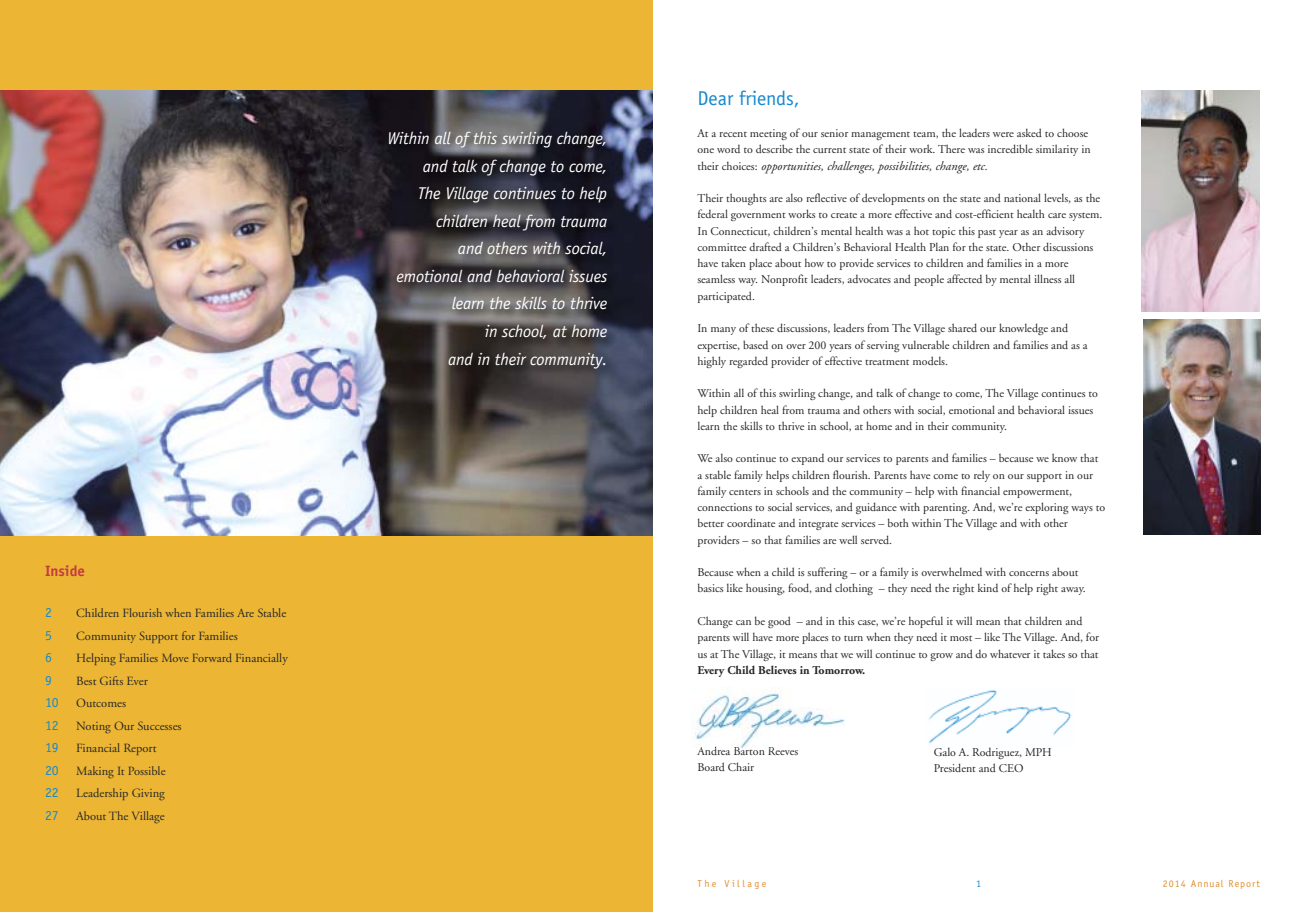
<style>
.page{position:relative;width:1305px;height:912px;background:#fff}
.page>*{position:absolute;margin:0;border:0;box-sizing:border-box;transform-origin:0 0}
.t1{font:20px "Officina Sans";color:#1889cd}
.t2{font:italic 17px/27.5px "Officina Sans";letter-spacing:-.01em;color:#fff;text-align:right}
.t3{font:700 15px "Officina Sans";color:#c33c44}
.t4{font:13.75px "Officina Sans";color:#1889cd}
.t5{font:12.5px "Adobe Garamond";color:#272627}
.t6{font:italic 12.5px "Adobe Garamond";color:#272627}
.t7{font:11.88px/16.2px "Adobe Garamond";color:#272627}
.t8{font:700 11.88px "Adobe Garamond";color:#272627}
.t9{font:10px "Officina Sans";letter-spacing:.1em;color:#e08f31}
.t10{font:10px "Officina Sans";letter-spacing:.25em;color:#e08f31}
.t11{font:10px "Officina Sans";color:#1889cd}
.s1{font-style:normal;font-size:11.88px}
</style>
<div class="page">
<div style="left:0;top:0;width:653px;height:911px;background:#ecb634"></div>
<img style="left:0;top:90px;width:653px;height:445px">
<img style="left:1142px;top:90px;width:118px;height:221px">
<img style="left:1143px;top:319px;width:117px;height:215px">
<img style="left:333px;top:123px;width:313px;height:285px">
<img style="left:928px;top:690px;width:144px;height:54px">
<img style="left:695px;top:687px;width:149px;height:59px">
<img style="left:700px;top:746px;width:74px;height:2px">
<p class="t3" style="left:45px;top:565px;width:41px">Inside</p>
<p class="t4" style="left:45px;top:607px;width:8px">2</p>
<p class="t5" style="left:76px;top:608px;width:212px">Children Flourish when Families Are Stable</p>
<p class="t4" style="left:45px;top:629px;width:8px">5</p>
<p class="t5" style="left:76px;top:630px;width:163px">Community Support for Families</p>
<p class="t4" style="left:45px;top:652px;width:8px">6</p>
<p class="t5" style="left:76px;top:653px;width:213px">Helping Families Move Forward Financially</p>
<p class="t4" style="left:45px;top:674px;width:8px">9</p>
<p class="t5" style="left:76px;top:675px;width:73px">Best Gifts Ever</p>
<p class="t4" style="left:45px;top:697px;width:15px">10</p>
<p class="t5" style="left:76px;top:698px;width:51px">Outcomes</p>
<p class="t4" style="left:45px;top:719px;width:15px">12</p>
<p class="t5" style="left:76px;top:720px;width:107px">Noting Our Successes</p>
<p class="t4" style="left:45px;top:742px;width:15px">19</p>
<p class="t5" style="left:76px;top:743px;width:82px">Financial Report</p>
<p class="t4" style="left:45px;top:764px;width:15px">20</p>
<p class="t5" style="left:76px;top:765px;width:91px">Making It Possible</p>
<p class="t4" style="left:45px;top:787px;width:15px">22</p>
<p class="t5" style="left:76px;top:788px;width:90px">Leadership Giving</p>
<p class="t4" style="left:45px;top:809px;width:15px">27</p>
<p class="t5" style="left:76px;top:810px;width:90px">About The Village</p>
<p class="t2" style="left:387px;top:126px;width:221px">Within all of this swirling change, and talk of change to come,<br>The Village continues to help children heal from trauma<br>and others with social,<br>emotional and behavioral issues learn the skills to thrive<br>in school, at home<br>and in their community.</p>
<h1 class="t1" style="left:698px;top:90px;width:104px">Dear friends,</h1>
<p class="t7" style="left:697px;top:126px;width:395px">At a recent meeting of our senior management team, the leaders were asked to choose one word to describe the current state of their work. There was incredible similarity in</p>
<p class="t6" style="left:697px;top:161px;width:292px"><span class="s1">their choices:</span> opportunities, challenges, possibilities, change, etc.</p>
<p class="t7" style="left:697px;top:191px;width:407px">Their thoughts are also reflective of developments on the state and national levels, as the federal government works to create a more effective and cost-efficient health care system.<br>In Connecticut, children’s mental health was a hot topic this past year as an advisory committee drafted a Children’s Behavioral Health Plan for the state. Other discussions have taken place about how to provide services to children and families in a more seamless way. Nonprofit leaders, advocates and people affected by mental illness all participated.</p>
<p class="t7" style="left:697px;top:321px;width:392px">In many of these discussions, leaders from The Village shared our knowledge and expertise, based on over 200 years of serving vulnerable children and families and as a highly regarded provider of effective treatment models.</p>
<p class="t7" style="left:697px;top:386px;width:402px">Within all of this swirling change, and talk of change to come, The Village continues to help children heal from trauma and others with social, emotional and behavioral issues learn the skills to thrive in school, at home and in their community.</p>
<p class="t7" style="left:697px;top:451px;width:409px">We also continue to expand our services to parents and families – because we know that a stable family helps children flourish. Parents have come to rely on our support in our family centers in schools and the community – help with financial empowerment, connections to social services, and guidance with parenting. And, we’re exploring ways to better coordinate and integrate services – both within The Village and with other providers – so that families are well served.</p>
<p class="t7" style="left:697px;top:565px;width:390px">Because when a child is suffering – or a family is overwhelmed with concerns about basics like housing, food, and clothing – they need the right kind of help right away.</p>
<p class="t7" style="left:697px;top:614px;width:403px">Change can be good – and in this case, we’re hopeful it will mean that children and parents will have more places to turn when they need it most – like The Village. And, for us at The Village, it means that we will continue to grow and do whatever it takes so that</p>
<p class="t8" style="left:697px;top:665px;width:169px">Every Child Believes in Tomorrow.</p>
<p class="t7" style="left:697px;top:744px;width:102px">Andrea Barton Reeves<br>Board Chair</p>
<p class="t7" style="left:934px;top:744px;width:120px">Galo A. Rodriguez, MPH<br>President and CEO</p>
<p class="t10" style="left:698px;top:879px;width:71px">The Village</p>
<p class="t11" style="left:976px;top:879px;width:6px">1</p>
<p class="t9" style="left:1163px;top:879px;width:99px">2014 Annual Report</p>
</div>
